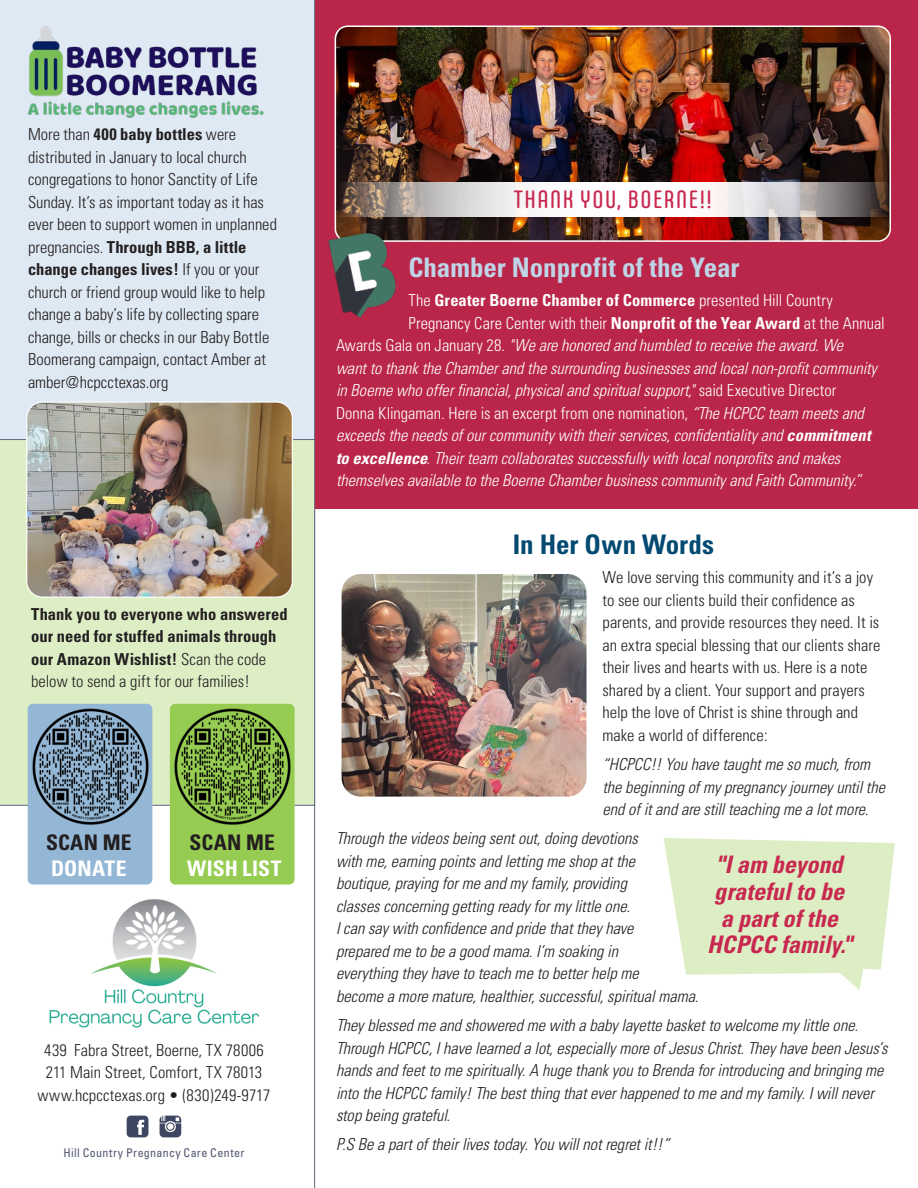
<style>
.page{position:relative;width:918px;height:1188px;background:#fff}
.page>*{position:absolute;margin:0;border:0;box-sizing:border-box;transform-origin:0 0}
.Teal_Heading{font:700 condensed 27px "Univers";color:#bfd4e6}
.Teal_Heading-2{font:700 condensed 27px "Univers";color:#034a72}
.t1{font:25.05px "Carl Marx";letter-spacing:.03em;color:#c8284f;scale:1.1 1}
.Text{font:italic 700 condensed 24.15px/26.8px "Univers";color:#c8284f;text-align:center}
.Orange_Heading{font:700 condensed 21.45px "Univers";color:#fff}
.Orange_Heading-2{font:700 condensed 21.45px "Univers";letter-spacing:.01em;color:#231f20}
.Text-2{font:italic 300 condensed 16.5px/22.5px "Univers";color:#231f20}
.Text-3{font:300 condensed 16.5px/22.5px "Univers";color:#231f20}
.Text-4{font:italic 300 condensed 16.5px "Univers";color:#fff}
.Text-5{font:300 condensed 16.5px "Univers";letter-spacing:.005em;color:#fff}
.Text-6{font:700 condensed 16.5px/22.5px "Univers";letter-spacing:.005em;color:#231f20}
.Text-7{font:700 condensed 16.5px "Univers";letter-spacing:.005em;color:#fff}
.Heading{font:condensed 12px "Univers";letter-spacing:.03em;color:#50556f}
.s1{font-weight:700}
.s2{font-weight:300}
.s3{font-style:normal}
.s4{font-style:italic}
</style>
<div class="page">
<hr style="left:314px;top:443px;width:1px;height:745px;background:#63657c">
<div style="left:0;top:440px;width:315px;height:366px;background:#ddeec5"></div>
<svg style="left:663px;top:838px;width:232px;height:152px"></svg>
<div style="left:315px;top:0;width:603px;height:509px;background:#ba2649"></div>
<img style="left:49px;top:899px;width:211px;height:129px">
<svg style="left:127px;top:1116px;width:21px;height:21px"></svg>
<svg style="left:160px;top:1116px;width:21px;height:21px"></svg>
<img style="left:342px;top:575px;width:244px;height:221px">
<div style="left:339px;top:572px;width:250px;height:227px;border:2px solid #fff;border-radius:20px"></div>
<img style="left:335px;top:26px;width:554px;height:213px">
<div style="left:335px;top:26px;width:556px;height:216px;border:2px solid #fff;border-radius:12px"></div>
<div style="left:28px;top:704px;width:124px;height:181px;background:#94b7d5;border-radius:5px"></div>
<img style="left:32px;top:708px;width:117px;height:117px">
<div style="left:170px;top:704px;width:125px;height:181px;background:#97cc52;border-radius:5px"></div>
<img style="left:174px;top:708px;width:117px;height:117px">
<div style="left:0;top:0;width:315px;height:440px;background:#dfe9f3"></div>
<img style="left:27px;top:402px;width:265px;height:195px">
<div style="left:26px;top:401px;width:267px;height:197px;border:1px solid #fff;border-radius:16px"></div>
<svg style="left:336px;top:182px;width:554px;height:34px;background:#cbc7c5"></svg>
<img style="left:20px;top:23px;width:250px;height:103px">
<img style="left:328px;top:230px;width:79px;height:88px">
<p class="Text-3" style="left:28px;top:123px;width:250px">More than <span class="s1">400 baby bottles</span> were distributed in January to local church congregations to honor Sanctity of Life Sunday. It’s as important today as it has ever been to support women in unplanned pregnancies. <span class="s1">Through BBB, a little change changes lives!</span> If you or your church or friend group would like to help change a baby’s life by collecting spare change, bills or checks in our Baby Bottle Boomerang campaign, contact Amber at amber@hcpcctexas.org</p>
<p class="Text-6" style="left:31px;top:603px;width:258px">Thank you to everyone who answered our need for stuffed animals through our Amazon Wishlist! <span class="s2">Scan the code below to send a gift for our families!</span></p>
<p class="Orange_Heading-2" style="left:46px;top:829px;width:87px">SCAN ME</p>
<p class="Orange_Heading-2" style="left:189px;top:829px;width:87px">SCAN ME</p>
<p class="Orange_Heading" style="left:51px;top:855px;width:77px">DONATE</p>
<p class="Orange_Heading" style="left:187px;top:855px;width:96px">WISH LIST</p>
<p class="Text-3" style="left:44px;top:1039px;width:221px">439 Fabra Street, Boerne, TX 78006</p>
<p class="Text-3" style="left:46px;top:1061px;width:218px">211 Main Street, Comfort, TX 78013</p>
<p class="Text-3" style="left:38px;top:1084px;width:234px">www.hcpcctexas.org • (830)249-9717</p>
<p class="Heading" style="left:63px;top:1145px;width:182px">Hill Country Pregnancy Care Center</p>
<p class="t1" style="left:513px;top:186px;width:182px">THANK YOU, BOERNE!!</p>
<p class="Teal_Heading" style="left:408px;top:251px;width:333px">Chamber Nonprofit of the Year</p>
<p class="Text-7" style="left:408px;top:290px;width:426px"><span class="s2">The</span> Greater Boerne Chamber of Commerce <span class="s2">presented Hill Country</span></p>
<p class="Text-5" style="left:408px;top:313px;width:478px">Pregnancy Care Center with their <span class="s1">Nonprofit of the Year Award</span> at the Annual</p>
<p class="Text-4" style="left:336px;top:335px;width:509px"><span class="s3">Awards Gala on January 28.</span> "We are honored and humbled to receive the award. We</p>
<p class="Text-4" style="left:336px;top:358px;width:542px">want to thank the Chamber and the surrounding businesses and local non-profit community</p>
<p class="Text-4" style="left:336px;top:380px;width:502px">in Boerne who offer financial, physical and spiritual support," <span class="s3">said Executive Director</span></p>
<p class="Text-5" style="left:336px;top:403px;width:529px">Donna Klingaman. Here is an excerpt from one nomination, <span class="s4">“The HCPCC team meets and</span></p>
<p class="Text-4" style="left:336px;top:425px;width:536px">exceeds the needs of our community with their services, confidentiality and <span class="s1">commitment</span></p>
<p class="Text-4" style="left:336px;top:448px;width:506px"><span class="s1">to excellence</span>. Their team collaborates successfully with local nonprofits and makes</p>
<p class="Text-4" style="left:336px;top:470px;width:527px">themselves available to the Boerne Chamber business community and Faith Community.”</p>
<p class="Teal_Heading-2" style="left:513px;top:528px;width:203px">In Her Own Words</p>
<p class="Text-3" style="left:602px;top:566px;width:280px">We love serving this community and it’s a joy to see our clients build their confidence as parents, and provide resources they need. It is an extra special blessing that our clients share their lives and hearts with us. Here is a note shared by a client. Your support and prayers help the love of Christ is shine through and make a world of difference:</p>
<p class="Text-2" style="left:602px;top:753px;width:284px">“HCPCC!! You have taught me so much, from the beginning of my pregnancy journey until the end of it and are still teaching me a lot more.</p>
<p class="Text-2" style="left:336px;top:827px;width:364px">Through the videos being sent out, doing devotions<br>with me, earning points and letting me shop at the<br>boutique, praying for me and my family, providing<br>classes concerning getting ready for my little one.<br>I can say with confidence and pride that they have<br>prepared me to be a good mama. I’m soaking in<br>everything they have to teach me to better help me<br>become a more mature, healthier, successful, spiritual mama.</p>
<p class="Text-2" style="left:336px;top:1014px;width:553px">They blessed me and showered me with a baby layette basket to welcome my little one.<br>Through HCPCC, I have learned a lot, especially more of Jesus Christ. They have been Jesus’s hands and feet to me spiritually. A huge thank you to Brenda for introducing and bringing me into the HCPCC family! The best thing that ever happened to me and my family. I will never stop being grateful.</p>
<p class="Text-2" style="left:336px;top:1133px;width:335px">P.S Be a part of their lives today. You will not regret it!!”</p>
<p class="Text" style="left:707px;top:851px;width:146px">"I am beyond grateful to be a part of the<br>HCPCC family."</p>
</div>
